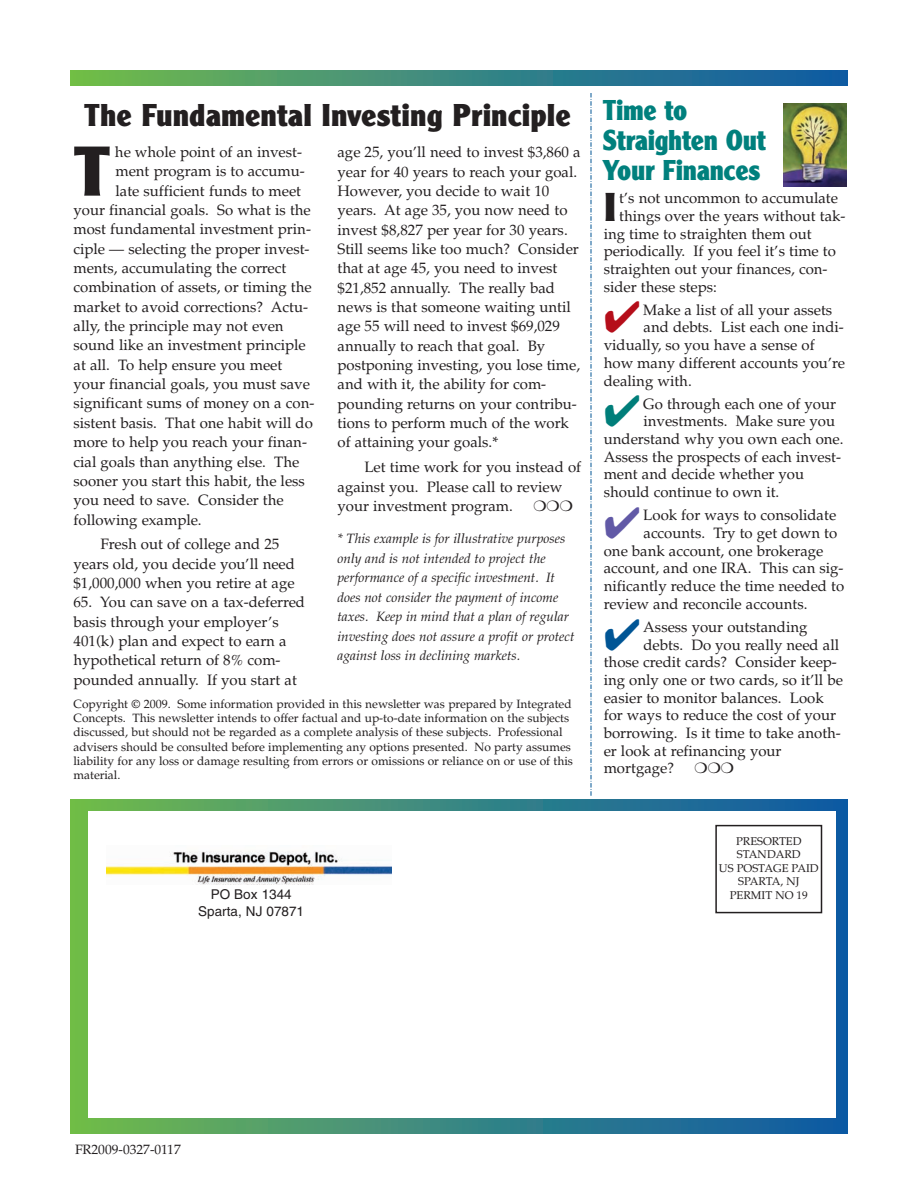
<style>
.page{position:relative;width:918px;height:1188px;background:#fff}
.page>*{position:absolute;margin:0;border:0;box-sizing:border-box;transform-origin:0 0}
.t1{font:73.65px "Clearface Gothic Extra Bold DTC";color:#231f20}
.t2{font:42.15px "Clearface Gothic Extra Bold DTC";color:#231f20}
.t3{font:33px "Clearface Gothic Extra Bold DTC";color:#231f20;scale:.95 1}
.t4{font:30px/30px "Clearface Gothic Extra Bold DTC";letter-spacing:-.01em;color:#00807d;scale:.9 1}
.t5{font:15px/19.4px "Palatino";color:#231f20}
.t6{font:15px "Zapf Dingbats";color:#231f20}
.t7{font:italic 13.5px/19.5px "Palatino";color:#231f20}
.t8{font:13.5px "Helvetica";color:#231f20}
.t9{font:13.5px "Palatino";color:#231f20}
.t10{font:12px/14.1px "Palatino";color:#231f20}
.t11{font:11.25px/13.5px "Palatino";color:#231f20;text-align:center}
.s1{color:#b50e1a}
.s2{color:#007e7a}
.s3{color:#6159a6}
.s4{color:#005595}
</style>
<div class="page">
<img style="left:70px;top:70px;width:778px;height:16px">
<svg style="left:70px;top:800px;width:778px;height:334px;background:#438e7b"></svg>
<div style="left:88px;top:812px;width:748px;height:306px;background:#fff"></div>
<svg style="left:591px;top:93px;width:1px;height:703px"></svg>
<img style="left:783px;top:104px;width:63px;height:83px">
<div style="left:715px;top:825px;width:107px;height:88px;border:2px solid #231f20"></div>
<img style="left:106px;top:851px;width:285px;height:33px">
<h3 class="t3" style="left:84px;top:96px;width:514px">The Fundamental Investing Principle</h3>
<p class="t5" style="left:115px;top:142px;width:189px">he whole point of an invest-</p>
<p class="t5" style="left:116px;top:161px;width:191px">ment program is to accumu-</p>
<p class="t5" style="left:116px;top:181px;width:187px">late sufficient funds to meet</p>
<p class="t5" style="left:74px;top:200px;width:239px">your financial goals. So what is the</p>
<p class="t5" style="left:74px;top:219px;width:239px">most fundamental investment prin-</p>
<p class="t5" style="left:74px;top:239px;width:238px">ciple — selecting the proper invest-</p>
<p class="t5" style="left:74px;top:258px;width:214px">ments, accumulating the correct</p>
<p class="t5" style="left:74px;top:278px;width:240px">combination of assets, or timing the</p>
<p class="t5" style="left:74px;top:297px;width:236px">market to avoid corrections? Actu-</p>
<p class="t5" style="left:74px;top:316px;width:212px">ally, the principle may not even</p>
<p class="t5" style="left:74px;top:336px;width:234px">sound like an investment principle</p>
<p class="t5" style="left:74px;top:355px;width:210px">at all. To help ensure you meet</p>
<p class="t5" style="left:74px;top:374px;width:238px">your financial goals, you must save</p>
<p class="t5" style="left:74px;top:394px;width:242px">significant sums of money on a con-</p>
<p class="t5" style="left:74px;top:413px;width:241px">sistent basis. That one habit will do</p>
<p class="t5" style="left:74px;top:432px;width:235px">more to help you reach your finan-</p>
<p class="t5" style="left:74px;top:452px;width:227px">cial goals than anything else. The</p>
<p class="t5" style="left:74px;top:471px;width:233px">sooner you start this habit, the less</p>
<p class="t5" style="left:74px;top:490px;width:212px">you need to save. Consider the</p>
<p class="t5" style="left:74px;top:510px;width:130px">following example.</p>
<p class="t5" style="left:73px;top:534px;width:223px;text-indent:27px">Fresh out of college and 25 years old, you decide you’ll need $1,000,000 when you retire at age</p>
<p class="t5" style="left:73px;top:593px;width:233px">65. You can save on a tax-deferred basis through your employer’s<br>401(k) plan and expect to earn a hypothetical return of 8% com&shy;pounded annually. If you start at</p>
<p class="t5" style="left:338px;top:142px;width:245px">age 25, you’ll need to invest $3,860 a year for 40 years to reach your goal.<br>However, you decide to wait 10 years. At age 35, you now need to invest $8,827 per year for 30 years.<br>Still seems like too much? Consider that at age 45, you need to invest $21,852 annually. The really bad news is that someone waiting until age 55 will need to invest $69,029 annually to reach that goal. By postponing investing, you lose time, and with it, the ability for com&shy;pounding returns on your contribu&shy;tions to perform much of the work of attaining your goals.*</p>
<p class="t5" style="left:338px;top:457px;width:245px;text-indent:27px">Let time work for you instead of against you. Please call to review your investment program.</p>
<h1 class="t1" style="left:74px;top:127px;width:38px">T</h1>
<p class="t6" style="left:534px;top:497px;width:41px">❍❍❍</p>
<p class="t7" style="left:338px;top:529px;width:239px">* This example is for illustrative purposes only and is not intended to project the performance of a specific investment. It does not consider the payment of income taxes. Keep in mind that a plan of regular investing does not assure a profit or protect against loss in declining markets.</p>
<p class="t10" style="left:74px;top:697px;width:501px">Copyright © 2009. Some information provided in this newsletter was prepared by Integrated Concepts. This newsletter intends to offer factual and up-to-date information on the subjects discussed, but should not be regarded as a complete analysis of these subjects. Professional advisers should be consulted before implementing any options presented. No party assumes liability for any loss or damage resulting from errors or omissions or reliance on or use of this material.</p>
<h3 class="t4" style="left:603px;top:94px;width:183px">Time to<br>Straighten Out</h3>
<h3 class="t4" style="left:603px;top:154px;width:177px">Your Finances</h3>
<h2 class="t2" style="left:604px;top:182px;width:14px">I</h2>
<p class="t5" style="left:619px;top:188px;width:220px">t’s not uncommon to accumulate</p>
<p class="t5" style="left:619px;top:206px;width:228px">things over the years without tak-</p>
<p class="t5" style="left:604px;top:224px;width:209px">ing time to straighten them out</p>
<p class="t5" style="left:604px;top:241px;width:234px">periodically. If you feel it’s time to</p>
<p class="t5" style="left:604px;top:259px;width:225px">straighten out your finances, con-</p>
<p class="t5" style="left:604px;top:277px;width:115px">sider these steps:</p>
<p class="t5" style="left:604px;top:300px;width:230px"><span class="s1">✔</span> Make a list of all your assets</p>
<p class="t5" style="left:644px;top:318px;width:202px">and debts. List each one indi-</p>
<p class="t5" style="left:604px;top:335px;width:212px">vidually, so you have a sense of</p>
<p class="t5" style="left:604px;top:353px;width:243px">how many different accounts you’re</p>
<p class="t5" style="left:604px;top:371px;width:90px">dealing with.</p>
<p class="t5" style="left:604px;top:394px;width:234px"><span class="s2">✔</span> Go through each one of your</p>
<p class="t5" style="left:644px;top:412px;width:193px">investments. Make sure you</p>
<p class="t5" style="left:604px;top:429px;width:241px">understand why you own each one.</p>
<p class="t5" style="left:604px;top:447px;width:239px">Assess the prospects of each invest-</p>
<p class="t5" style="left:604px;top:465px;width:202px">ment and decide whether you</p>
<p class="t5" style="left:604px;top:482px;width:177px">should continue to own it.</p>
<p class="t5" style="left:604px;top:505px;width:234px"><span class="s3">✔</span> Look for ways to consolidate</p>
<p class="t5" style="left:644px;top:523px;width:195px">accounts. Try to get down to</p>
<p class="t5" style="left:604px;top:541px;width:221px">one bank account, one brokerage</p>
<p class="t5" style="left:604px;top:559px;width:241px">account, and one IRA. This can sig-</p>
<p class="t5" style="left:604px;top:576px;width:242px">nificantly reduce the time needed to</p>
<p class="t5" style="left:604px;top:594px;width:205px">review and reconcile accounts.</p>
<p class="t5" style="left:604px;top:617px;width:205px"><span class="s4">✔</span> Assess your outstanding</p>
<p class="t5" style="left:644px;top:635px;width:197px">debts. Do you really need all</p>
<p class="t5" style="left:604px;top:652px;width:235px">those credit cards? Consider keep-</p>
<p class="t5" style="left:604px;top:670px;width:241px">ing only one or two cards, so it’ll be</p>
<p class="t5" style="left:604px;top:688px;width:221px">easier to monitor balances. Look</p>
<p class="t5" style="left:604px;top:706px;width:234px">for ways to reduce the cost of your</p>
<p class="t5" style="left:604px;top:723px;width:239px">borrowing. Is it time to take anoth-</p>
<p class="t5" style="left:604px;top:741px;width:179px">er look at refinancing your</p>
<p class="t5" style="left:604px;top:759px;width:72px">mortgage?</p>
<p class="t6" style="left:695px;top:760px;width:41px">❍❍❍</p>
<p class="t11" style="left:719px;top:834px;width:101px">PRESORTED<br>STANDARD<br>US POSTAGE PAID<br>SPARTA, NJ</p>
<p class="t8" style="left:211px;top:890px;width:83px">PO Box 1344</p>
<p class="t11" style="left:730px;top:888px;width:80px">PERMIT NO 19</p>
<p class="t8" style="left:198px;top:906px;width:107px">Sparta, NJ 07871</p>
<p class="t9" style="left:75px;top:1142px;width:107px">FR2009-0327-0117</p>
</div>
